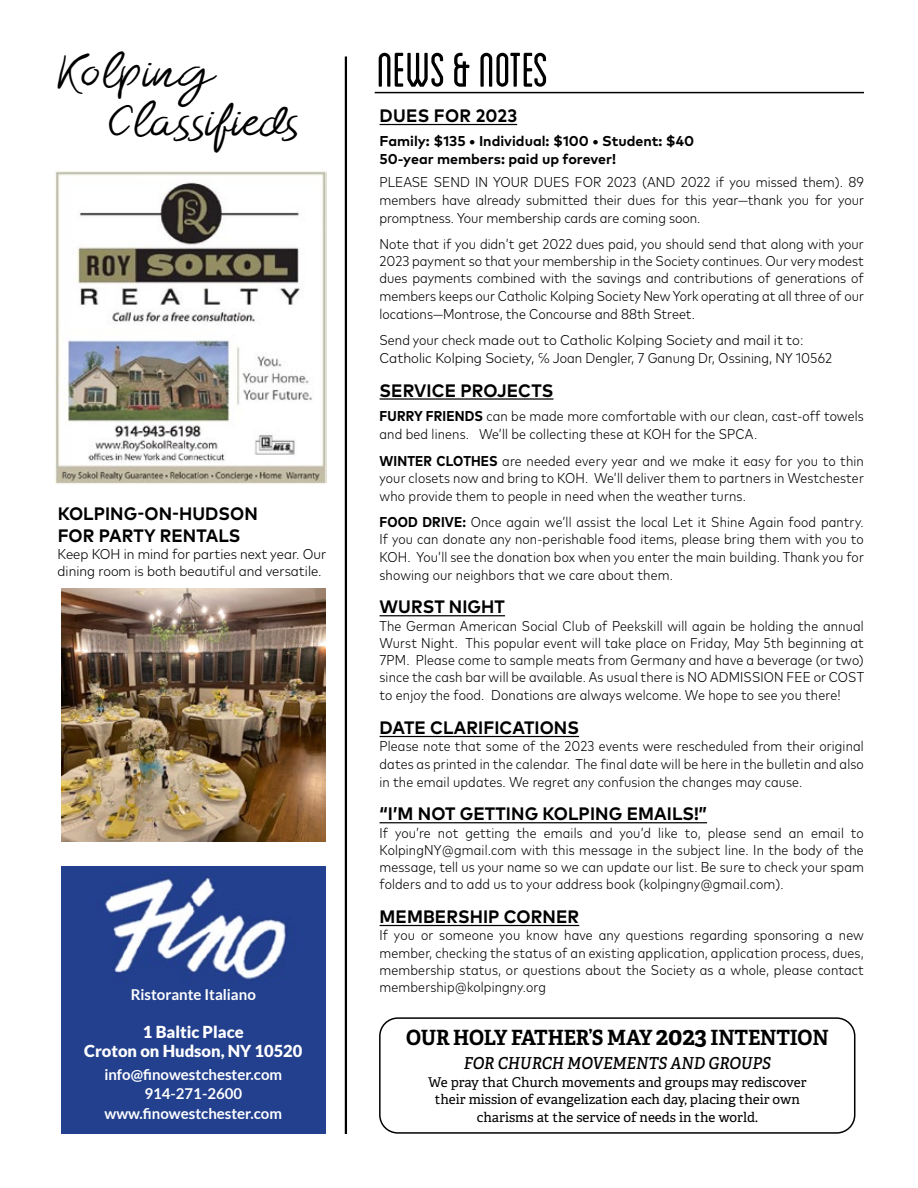
<style>
.page{position:relative;width:918px;height:1188px;background:#fff}
.page>*{position:absolute;margin:0;border:0;box-sizing:border-box;transform-origin:0 0}
.t1{font:condensed 51px "Blanch";color:#000}
.t2{font:34.5px/49.5px "Morsal";color:#000;scale:1.09 1}
.t3{font:700 21px "Adelle Basic";letter-spacing:-.01em;color:#000;scale:.94 1}
.t4{font:700 18px/21px "Mark OT";letter-spacing:.005em;color:#000;scale:.95 1}
.t5{font:900 16.5px/19.5px "Lato";color:#fff;text-align:center}
.t6{font:italic 600 16.5px "Adelle Basic";letter-spacing:.01em;color:#000;scale:.91 1}
.t7{font:700 15px/19.5px "Lato";color:#fff;text-align:center}
.t8{font:300 condensed 14.25px/17.4px "Mark OT";letter-spacing:.005em;color:#000;text-align:justify}
.t9{font:300 condensed 14.25px/17.2px "Mark OT";letter-spacing:.005em;color:#000;scale:1.04 1}
.t10{font:700 14.25px/18px "Mark OT";color:#000}
.t11{font:13.5px/17.2px "Adelle Basic";color:#000;text-align:center}
.s1{font-weight:700}
.s2{font-size:25.5px}
</style>
<div class="page">
<hr style="left:345px;top:57px;width:2px;height:1077px;background:#000">
<img style="left:54px;top:170px;width:272px;height:314px">
<img style="left:62px;top:588px;width:264px;height:254px">
<hr style="left:375px;top:92px;width:489px;height:1px;background:#000">
<hr style="left:380px;top:124px;width:137px;height:1px;background:#000">
<hr style="left:380px;top:398px;width:173px;height:2px;background:#000">
<hr style="left:380px;top:615px;width:125px;height:1px;background:#000">
<hr style="left:380px;top:736px;width:199px;height:1px;background:#000">
<hr style="left:380px;top:822px;width:327px;height:1px;background:#000">
<hr style="left:380px;top:925px;width:199px;height:1px;background:#000">
<div style="left:379px;top:1017px;width:476px;height:117px;border:2px solid #000;border-radius:18px"></div>
<img style="left:62px;top:866px;width:263px;height:268px">
<h2 class="t2" style="left:110px;top:49px;width:177px;text-indent:-52px">Kolping<br>Classifieds</h2>
<p class="t4" style="left:58px;top:503px;width:212px">KOLPING-ON-HUDSON<br>FOR PARTY RENTALS</p>
<p class="t9" style="left:58px;top:545px;width:260px">Keep KOH in mind for parties next year. Our dining room is both beautiful and versatile.</p>
<p class="t7" style="left:131px;top:984px;width:127px">Ristorante Italiano</p>
<p class="t5" style="left:84px;top:1021px;width:220px">1 Baltic Place<br>Croton on Hudson, NY 10520</p>
<p class="t7" style="left:104px;top:1064px;width:179px">info@finowestchester.com<br>914-271-2600 www.finowestchester.com</p>
<h1 class="t1" style="left:377px;top:42px;width:173px">NEWS &amp; NOTES</h1>
<p class="t4" style="left:380px;top:105px;width:146px">DUES FOR 2023</p>
<p class="t10" style="left:380px;top:132px;width:316px">Family: $135 • Individual: $100 • Student: $40<br>50-year members: paid up forever!</p>
<p class="t8" style="left:380px;top:174px;width:486px">PLEASE SEND IN YOUR DUES FOR 2023 (AND 2022 if you missed them). 89 members have already submitted their dues for this year—thank you for your promptness. Your membership cards are coming soon.</p>
<p class="t8" style="left:380px;top:235px;width:486px">Note that if you didn’t get 2022 dues paid, you should send that along with your 2023 payment so that your membership in the Society continues. Our very modest dues payments combined with the savings and contributions of generations of members keeps our Catholic Kolping Society New York operating at all three of our locations—Montrose, the Concourse and 88th Street.</p>
<p class="t8" style="left:380px;top:331px;width:454px;line-height:18px">Send your check made out to Catholic Kolping Society and mail it to:<br>Catholic Kolping Society, ℅ Joan Dengler, 7 Ganung Dr, Ossining, NY 10562</p>
<p class="t4" style="left:380px;top:379px;width:184px">SERVICE PROJECTS</p>
<p class="t8" style="left:380px;top:407px;width:486px;line-height:18px"><span class="s1">FURRY FRIENDS</span> can be made more comfortable with our clean, cast-off towels and bed linens. We’ll be collecting these at KOH for the SPCA.</p>
<p class="t8" style="left:380px;top:452px;width:486px"><span class="s1">WINTER CLOTHES</span> are needed every year and we make it easy for you to thin your closets now and bring to KOH. We’ll deliver them to partners in Westchester who provide them to people in need when the weather turns.</p>
<p class="t8" style="left:380px;top:513px;width:486px"><span class="s1">FOOD DRIVE:</span> Once again we’ll assist the local Let it Shine Again food pantry.<br>If you can donate any non-perishable food items, please bring them with you to KOH. You’ll see the donation box when you enter the main building. Thank you for showing our neighbors that we care about them.</p>
<p class="t4" style="left:380px;top:596px;width:133px">WURST NIGHT</p>
<p class="t8" style="left:380px;top:617px;width:486px">The German American Social Club of Peekskill will again be holding the annual Wurst Night. This popular event will take place on Friday, May 5th beginning at 7PM. Please come to sample meats from Germany and have a beverage (or two) since the cash bar will be available. As usual there is NO ADMISSION FEE or COST to enjoy the food. Donations are always welcome. We hope to see you there!</p>
<p class="t4" style="left:380px;top:717px;width:211px">DATE CLARIFICATIONS</p>
<p class="t8" style="left:380px;top:738px;width:486px">Please note that some of the 2023 events were rescheduled from their original dates as printed in the calendar. The final date will be here in the bulletin and also in the email updates. We regret any confusion the changes may cause.</p>
<p class="t4" style="left:380px;top:803px;width:346px">“I’M NOT GETTING KOLPING EMAILS!”</p>
<p class="t8" style="left:380px;top:824px;width:486px">If you’re not getting the emails and you’d like to, please send an email to KolpingNY@gmail.com with this message in the subject line. In the body of the message, tell us your name so we can update our list. Be sure to check your spam folders and to add us to your address book (kolpingny@gmail.com).</p>
<p class="t4" style="left:380px;top:906px;width:212px">MEMBERSHIP CORNER</p>
<p class="t8" style="left:380px;top:927px;width:486px">If you or someone you know have any questions regarding sponsoring a new member, checking the status of an existing application, application process, dues, membership status, or questions about the Society as a whole, please contact membership@kolpingny.org</p>
<h3 class="t3" style="left:406px;top:1024px;width:451px">OUR HOLY FATHER’S MAY <span class="s2">2023</span> INTENTION</h3>
<p class="t6" style="left:464px;top:1053px;width:339px">FOR CHURCH MOVEMENTS AND GROUPS</p>
<p class="t11" style="left:428px;top:1074px;width:380px">We pray that Church movements and groups may rediscover their mission of evangelization each day, placing their own charisms at the service of needs in the world.</p>
</div>
